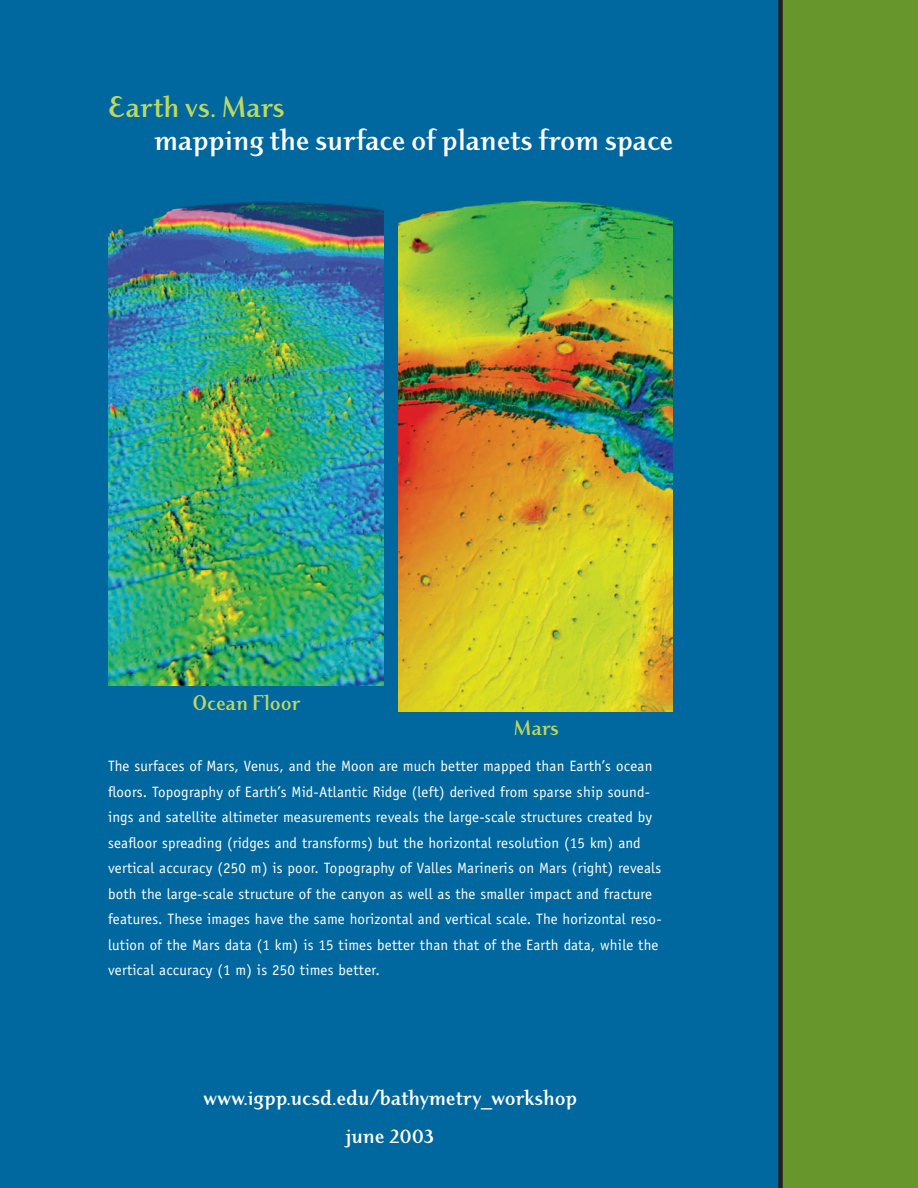
<style>
.page{position:relative;width:918px;height:1188px;background:#fff}
.page>*{position:absolute;margin:0;border:0;box-sizing:border-box;transform-origin:0 0}
.t1{font:700 31.5px "Dyadis ITC";color:#fff}
.t2{font:700 31.5px "Dyadis ITC";letter-spacing:.005em;color:#bdd85f}
.t3{font:700 22.5px/37.5px "Dyadis ITC";color:#fff;text-align:center}
.t4{font:700 22.5px "Dyadis ITC";color:#bdd85f}
.t5{font:15px/25.5px "Officina Sans";letter-spacing:.015em;color:#fff}
</style>
<div class="page">
<div style="left:781px;top:0;width:137px;height:1188px;background:#67962d"></div>
<div style="left:0;top:0;width:781px;height:1188px;background:#00689e"></div>
<div style="left:778px;top:0;width:5px;height:1188px;background:#231f20"></div>
<img style="left:108px;top:202px;width:275px;height:484px">
<img style="left:398px;top:200px;width:275px;height:511px">
<h1 class="t2" style="left:108px;top:96px;width:178px">Earth vs. Mars</h1>
<h1 class="t1" style="left:155px;top:129px;width:520px">mapping the surface of planets from space</h1>
<h2 class="t4" style="left:193px;top:695px;width:110px">Ocean Floor</h2>
<h2 class="t4" style="left:514px;top:720px;width:47px">Mars</h2>
<p class="t5" style="left:108px;top:754px;width:555px">The surfaces of Mars, Venus, and the Moon are much better mapped than Earth’s ocean floors. Topography of Earth’s Mid-Atlantic Ridge (left) derived from sparse ship sound&shy;ings and satellite altimeter measurements reveals the large-scale structures created by seafloor spreading (ridges and transforms) but the horizontal resolution (15 km) and vertical accuracy (250 m) is poor. Topography of Valles Marineris on Mars (right) reveals both the large-scale structure of the canyon as well as the smaller impact and fracture features. These images have the same horizontal and vertical scale. The horizontal reso&shy;lution of the Mars data (1 km) is 15 times better than that of the Earth data, while the vertical accuracy (1 m) is 250 times better.</p>
<h2 class="t3" style="left:203px;top:1081px;width:375px">www.igpp.ucsd.edu/bathymetry_workshop june 2003</h2>
</div>
